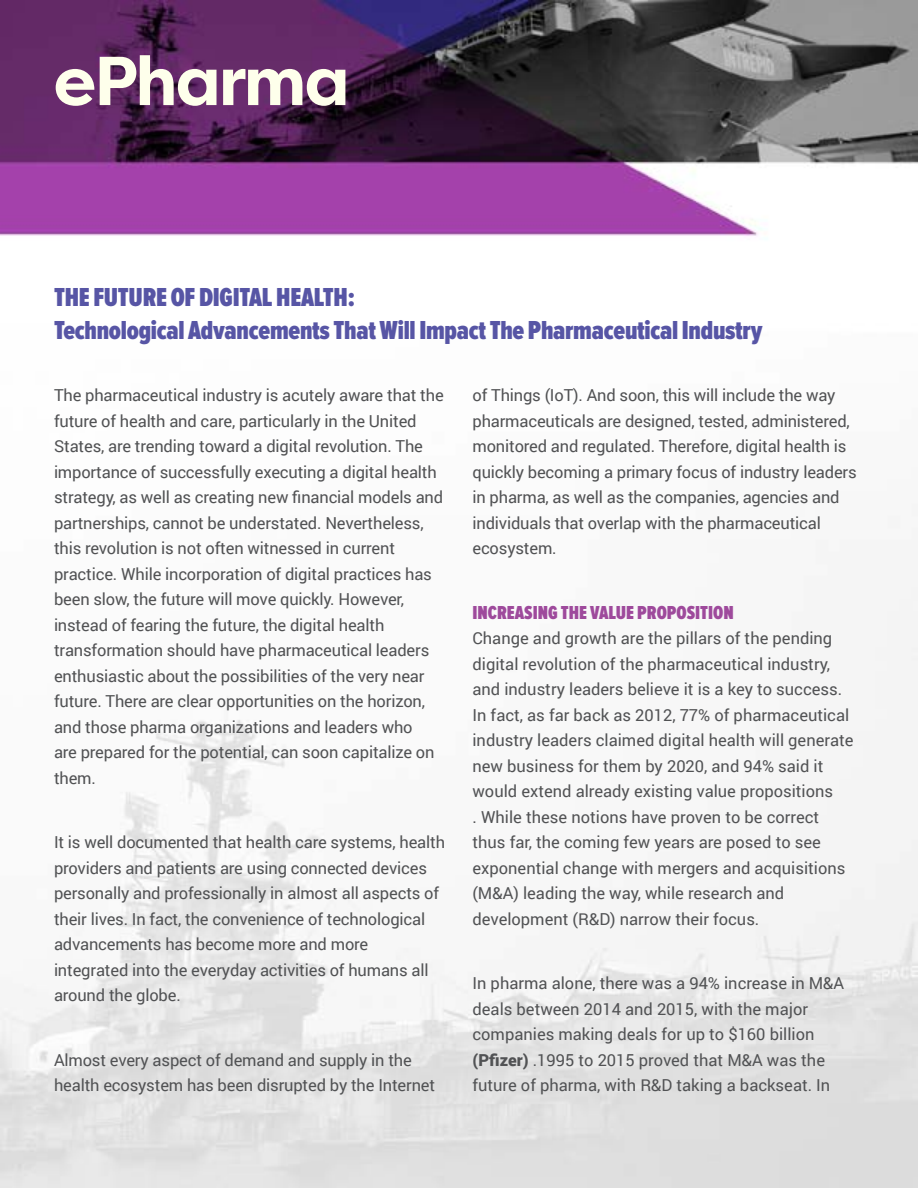
<style>
.page{position:relative;width:918px;height:1188px;background:#fff}
.page>*{position:absolute;margin:0;border:0;box-sizing:border-box;transform-origin:0 0}
.t1{font:900 27px/32.4px "Proxima Nova Ex Cn";letter-spacing:-.01em;color:#5755a5}
.t2{font:900 19.5px "Proxima Nova Ex Cn";color:#9e4a9c}
.t3{font:16.5px/25.5px "Roboto";letter-spacing:-.01em;color:#515254}
.s1{font-weight:900}
</style>
<div class="page">
<img style="left:0;top:0;width:918px;height:1188px">
<svg style="left:56px;top:69px;width:38px;height:37px"></svg>
<svg style="left:100px;top:55px;width:117px;height:51px;background:#ab90a4"></svg>
<svg style="left:223px;top:69px;width:122px;height:37px;background:#bda6b4"></svg>
<h1 class="t1" style="left:54px;top:283px;width:710px">THE FUTURE OF DIGITAL HEALTH:<br>Technological Advancements That Will Impact The Pharmaceutical Industry</h1>
<p class="t3" style="left:54px;top:382px;width:391px">The pharmaceutical industry is acutely aware that the future of health and care, particularly in the United States, are trending toward a digital revolution. The importance of successfully executing a digital health strategy, as well as creating new financial models and partnerships, cannot be understated. Nevertheless, this revolution is not often witnessed in current practice. While incorporation of digital practices has been slow, the future will move quickly. However, instead of fearing the future, the digital health transformation should have pharmaceutical leaders enthusiastic about the possibilities of the very near future. There are clear opportunities on the horizon, and those pharma organizations and leaders who<br>are prepared for the potential, can soon capitalize on them.</p>
<p class="t3" style="left:54px;top:829px;width:393px">It is well documented that health care systems, health providers and patients are using connected devices personally and professionally in almost all aspects of their lives. In fact, the convenience of technological advancements has become more and more integrated into the everyday activities of humans all around the globe.</p>
<p class="t3" style="left:54px;top:1047px;width:383px">Almost every aspect of demand and supply in the health ecosystem has been disrupted by the Internet</p>
<p class="t3" style="left:473px;top:382px;width:386px">of Things (IoT). And soon, this will include the way pharmaceuticals are designed, tested, administered, monitored and regulated. Therefore, digital health is quickly becoming a primary focus of industry leaders in pharma, as well as the companies, agencies and individuals that overlap with the pharmaceutical ecosystem.</p>
<p class="t2" style="left:472px;top:602px;width:263px">INCREASING THE VALUE PROPOSITION</p>
<p class="t3" style="left:472px;top:625px;width:383px">Change and growth are the pillars of the pending digital revolution of the pharmaceutical industry, and industry leaders believe it is a key to success.<br>In fact, as far back as 2012, 77% of pharmaceutical industry leaders claimed digital health will generate new business for them by 2020, and 94% said it would extend already existing value propositions<br>. While these notions have proven to be correct thus far, the coming few years are posed to see exponential change with mergers and acquisitions (M&amp;A) leading the way, while research and development (R&amp;D) narrow their focus.</p>
<p class="t3" style="left:472px;top:970px;width:373px">In pharma alone, there was a 94% increase in M&amp;A deals between 2014 and 2015, with the major companies making deals for up to $160 billion <span class="s1">(Pfizer)</span> .1995 to 2015 proved that M&amp;A was the future of pharma, with R&amp;D taking a backseat. In</p>
</div>
